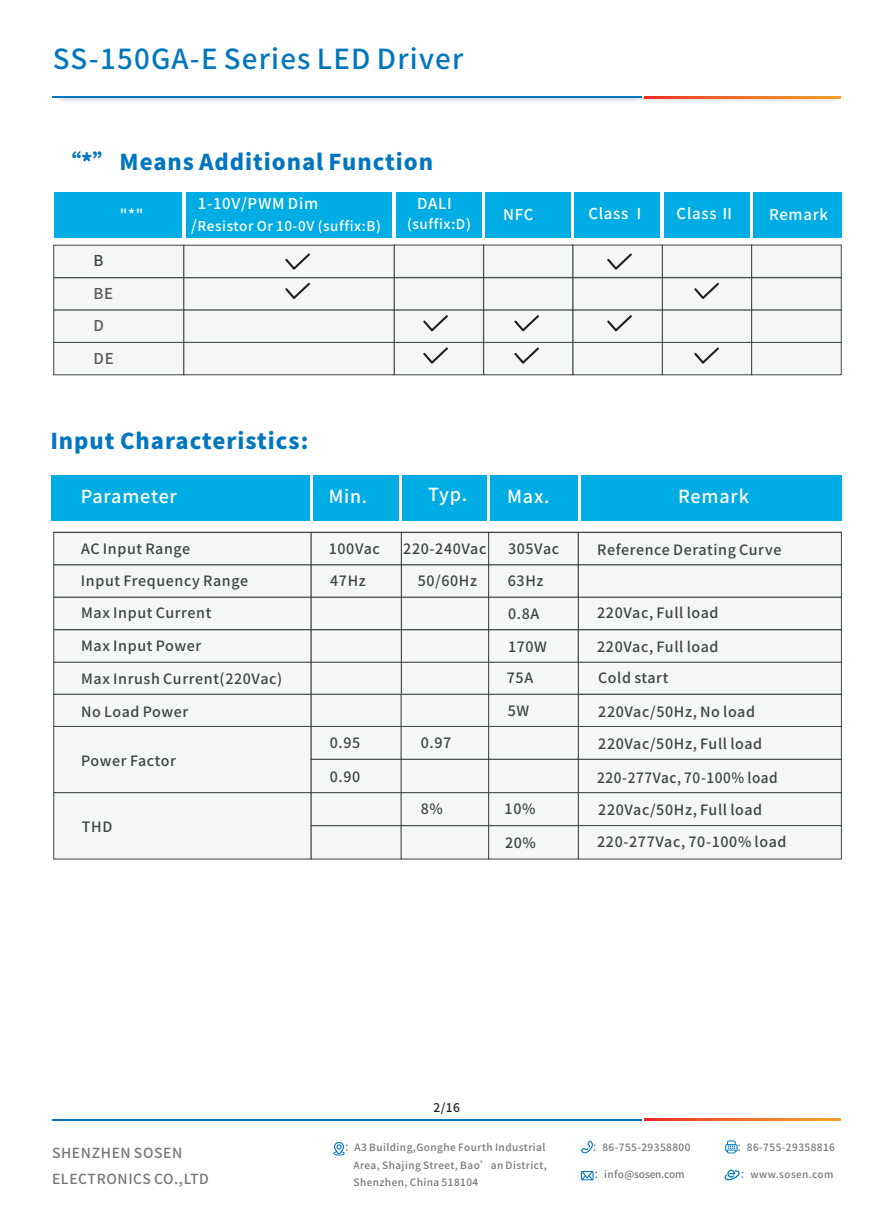
<style>
.page{position:relative;width:893px;height:1212px;background:#fff}
.page>*{position:absolute;margin:0;border:0;box-sizing:border-box;transform-origin:0 0}
.t1{font:27.6px "Source Han Sans CN";letter-spacing:.045em;color:#0076bf}
.t2{font:700 21.75px "Source Han Sans CN";letter-spacing:.045em;color:#0076bf}
.t3{font:18px "Source Han Sans CN";letter-spacing:.045em;color:#fff}
.t4{font:15px "Source Han Sans CN";letter-spacing:.045em;color:#fff}
.t5{font:500 15px "Source Han Sans CN";letter-spacing:.045em;color:#fff}
.t6{font:500 15px/32.2px "Source Han Sans CN";color:#57585a}
.t7{font:500 15px "Source Han Sans CN";color:#3c4444}
.t8{font:500 14.7px "Source Han Sans CN";color:#fff}
.t9{font:14.25px "Source Han Sans CN";letter-spacing:.045em;color:#3c4444}
.t10{font:14.25px "Source Han Sans CN";letter-spacing:.045em;color:#3c4444;scale:.95 1}
.t11{font:13.8px/26.2px "Source Han Sans CN";letter-spacing:.045em;color:#747879}
.t12{font:13.5px "Source Han Sans CN";letter-spacing:.045em;color:#fff}
.t13{font:500 12px "Source Han Sans CN";color:#231f20}
.t14{font:10.05px/17.5px "Source Han Sans CN";letter-spacing:.045em;color:#747879}
.t15{font:10.05px "Source Han Sans CN";letter-spacing:-.01em;color:#747879}
.t16{font:9.9px "Source Han Sans CN";letter-spacing:.045em;color:#747879}
.s1{font-size:15px}
</style>
<div class="page">
<img style="left:58px;top:98px;width:782px;height:4px">
<hr style="left:53px;top:97px;width:589px;height:1px;background:#0076bf">
<svg style="left:644px;top:97px;width:196px;height:1px"></svg>
<svg style="left:333px;top:1142px;width:12px;height:13px"></svg>
<svg style="left:581px;top:1140px;width:12px;height:13px"></svg>
<svg style="left:725px;top:1140px;width:13px;height:13px"></svg>
<svg style="left:724px;top:1170px;width:16px;height:10px"></svg>
<svg style="left:581px;top:1171px;width:12px;height:9px"></svg>
<hr style="left:53px;top:1119px;width:589px;height:1px;background:#0076bf">
<svg style="left:644px;top:1119px;width:196px;height:1px"></svg>
<div style="left:54px;top:192px;width:128px;height:45px;background:#00ace4"></div>
<div style="left:396px;top:192px;width:85px;height:45px;background:#00ace4"></div>
<div style="left:485px;top:192px;width:85px;height:45px;background:#00ace4"></div>
<div style="left:753px;top:192px;width:88px;height:45px;background:#00ace4"></div>
<div style="left:187px;top:192px;width:205px;height:45px;background:#00ace4"></div>
<div style="left:664px;top:192px;width:85px;height:45px;background:#00ace4"></div>
<div style="left:575px;top:192px;width:85px;height:45px;background:#00ace4"></div>
<svg style="left:53px;top:244px;width:789px;height:132px"></svg>
<div style="left:51px;top:475px;width:791px;height:45px;background:#00ace4"></div>
<hr style="left:310px;top:475px;width:2px;height:45px;background:#fff">
<hr style="left:400px;top:475px;width:2px;height:45px;background:#fff">
<hr style="left:487px;top:475px;width:3px;height:45px;background:#fff">
<hr style="left:578px;top:475px;width:2px;height:45px;background:#fff">
<svg style="left:53px;top:531px;width:789px;height:329px"></svg>
<hr style="left:54px;top:532px;width:787px;height:1px;background:#3c4444">
<h1 class="t1" style="left:53px;top:45px;width:412px">SS-150GA-E Series LED Driver</h1>
<h2 class="t2" style="left:59px;top:150px;width:375px">“*” Means Additional Function</h2>
<p class="t7" style="left:94px;top:253px;width:12px">B</p>
<p class="t4" style="left:198px;top:196px;width:122px">1-10V/PWM Dim</p>
<p class="t4" style="left:417px;top:196px;width:36px">DALI</p>
<p class="t12" style="left:407px;top:217px;width:65px">(suffix:D)</p>
<p class="t5" style="left:503px;top:206px;width:32px">NFC</p>
<p class="t5" style="left:588px;top:206px;width:60px">Class Ⅰ</p>
<p class="t4" style="left:769px;top:207px;width:61px">Remark</p>
<p class="t5" style="left:677px;top:206px;width:60px">Class Ⅱ</p>
<p class="t8" style="left:120px;top:207px;width:25px">"*"</p>
<p class="t8" style="left:695px;top:207px;width:31px">备注</p>
<p class="t12" style="left:191px;top:219px;width:191px"><span class="s1">/</span>Resistor Or 10-0V (suffix:B)</p>
<p class="t6" style="left:94px;top:277px;width:22px">BE<br>D<br>DE</p>
<h2 class="t2" style="left:50px;top:429px;width:260px">Input Characteristics:</h2>
<p class="t3" style="left:81px;top:487px;width:98px">Parameter</p>
<p class="t3" style="left:329px;top:487px;width:40px">Min.</p>
<p class="t3" style="left:428px;top:485px;width:41px">Typ.</p>
<p class="t3" style="left:507px;top:487px;width:44px">Max.</p>
<p class="t3" style="left:678px;top:487px;width:72px">Remark</p>
<p class="t9" style="left:81px;top:541px;width:111px">AC Input Range</p>
<p class="t9" style="left:329px;top:541px;width:53px">100Vac</p>
<p class="t9" style="left:403px;top:541px;width:85px">220-240Vac</p>
<p class="t9" style="left:508px;top:541px;width:53px">305Vac</p>
<p class="t9" style="left:597px;top:542px;width:186px">Reference Derating Curve</p>
<p class="t9" style="left:81px;top:573px;width:169px">Input Frequency Range</p>
<p class="t9" style="left:330px;top:574px;width:37px">47Hz</p>
<p class="t9" style="left:418px;top:574px;width:61px">50/60Hz</p>
<p class="t9" style="left:508px;top:574px;width:37px">63Hz</p>
<p class="t9" style="left:81px;top:606px;width:132px">Max Input Current</p>
<p class="t9" style="left:81px;top:638px;width:122px">Max Input Power</p>
<p class="t9" style="left:81px;top:671px;width:203px">Max Inrush Current(220Vac)</p>
<p class="t9" style="left:81px;top:704px;width:109px">No Load Power</p>
<p class="t9" style="left:81px;top:753px;width:96px">Power Factor</p>
<p class="t9" style="left:82px;top:820px;width:32px">THD</p>
<p class="t9" style="left:330px;top:735px;width:32px">0.95</p>
<p class="t9" style="left:330px;top:769px;width:32px">0.90</p>
<p class="t9" style="left:421px;top:735px;width:32px">0.97</p>
<p class="t9" style="left:421px;top:802px;width:24px">8%</p>
<p class="t9" style="left:508px;top:606px;width:33px">0.8A</p>
<p class="t9" style="left:508px;top:639px;width:41px">170W</p>
<p class="t9" style="left:507px;top:670px;width:28px">75A</p>
<p class="t9" style="left:508px;top:703px;width:23px">5W</p>
<p class="t9" style="left:505px;top:802px;width:32px">10%</p>
<p class="t9" style="left:505px;top:836px;width:32px">20%</p>
<p class="t9" style="left:597px;top:606px;width:123px">220Vac, Full load</p>
<p class="t9" style="left:597px;top:639px;width:123px">220Vac, Full load</p>
<p class="t9" style="left:598px;top:670px;width:72px">Cold start</p>
<p class="t9" style="left:598px;top:704px;width:158px">220Vac/50Hz, No load</p>
<p class="t9" style="left:598px;top:736px;width:165px">220Vac/50Hz, Full load</p>
<p class="t10" style="left:597px;top:770px;width:192px">220-277Vac, 70-100% load</p>
<p class="t9" style="left:598px;top:803px;width:165px">220Vac/50Hz, Full load</p>
<p class="t9" style="left:597px;top:834px;width:191px">220-277Vac, 70-100% load</p>
<p class="t11" style="left:52px;top:1140px;width:158px">SHENZHEN SOSEN<br>ELECTRONICS CO.,LTD</p>
<p class="t13" style="left:433px;top:1101px;width:28px">2/16</p>
<p class="t14" style="left:353px;top:1138px;width:195px;text-indent:-9px">：A3 Building,Gonghe Fourth Industrial<br>Area, Shajing Street, Bao’an District,<br>Shenzhen, China 518104</p>
<p class="t14" style="left:592px;top:1138px;width:100px">：86-755-29358800</p>
<p class="t14" style="left:737px;top:1138px;width:100px">：86-755-29358816</p>
<p class="t15" style="left:594px;top:1169px;width:92px">：info@sosen.com</p>
<p class="t16" style="left:740px;top:1169px;width:95px">：www.sosen.com</p>
</div>
